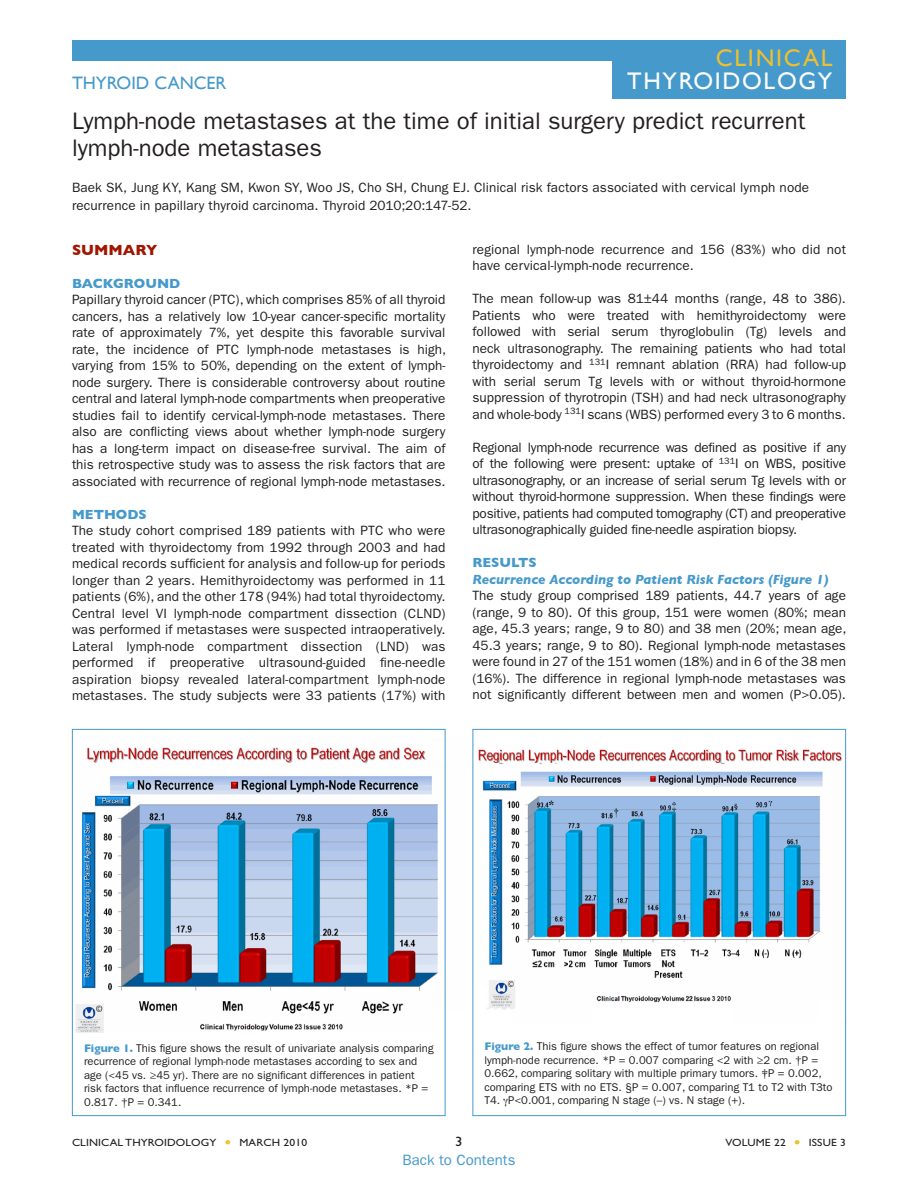
<style>
.page{position:relative;width:918px;height:1188px;background:#fff}
.page>*{position:absolute;margin:0;border:0;box-sizing:border-box;transform-origin:0 0}
.t1{font:24px/27px "ITC Franklin Gothic Std";color:#231f20}
.t2{font:24px/22.5px "Gill Sans";letter-spacing:.07em;color:#fff;text-align:right}
.Topic_Header{font:18px "Gill Sans";color:#4599cb}
.contents{font:15px "ITC Franklin Gothic Std";color:#4599cb}
.summary{font:700 15px "Gill Sans";color:#a01600}
.body_summary{font:13.5px/16.5px "ITC Franklin Gothic Std";letter-spacing:.01em;color:#231f20;text-align:justify}
.Full_reference{font:13.5px/18px "ITC Franklin Gothic Std";letter-spacing:.01em;color:#231f20}
.Body_Head_3{font:italic 700 13.5px "Gill Sans";color:#4599cb}
.Body_Head_2{font:700 13.5px "Gill Sans";color:#4599cb}
.t3{font:13.5px "Gill Sans Std";color:#231f20;scale:1.1 1}
.figure_note{font:11.25px/13.5px "ITC Franklin Gothic Std";color:#231f20}
.t4{font:10.5px "Gill Sans Std";letter-spacing:.01em;color:#231f20;scale:1.1 1}
.s1{color:#efc02d}
.s2{font-family:"Gill Sans";font-weight:700;color:#4599cb}
</style>
<div class="page">
<img style="left:75px;top:747px;width:363px;height:286px">
<img style="left:479px;top:744px;width:368px;height:279px">
<div style="left:72px;top:40px;width:774px;height:20px;background:#4599cb"></div>
<div style="left:612px;top:50px;width:234px;height:49px;background:#4599cb"></div>
<div style="left:72px;top:729px;width:374px;height:387px;border:1px solid #4599cb"></div>
<div style="left:472px;top:729px;width:374px;height:387px;border:1px solid #4599cb"></div>
<p class="t2" style="left:627px;top:46px;width:207px"><span class="s1">CLINICAL<br></span>THYROIDOLOGY</p>
<p class="Topic_Header" style="left:72px;top:72px;width:156px">THYROID CANCER</p>
<p class="t1" style="left:72px;top:108px;width:735px">Lymph-node metastases at the time of initial surgery predict recurrent lymph-node metastases</p>
<p class="Full_reference" style="left:72px;top:179px;width:739px">Baek SK, Jung KY, Kang SM, Kwon SY, Woo JS, Cho SH, Chung EJ. Clinical risk factors associated with cervical lymph node recurrence in papillary thyroid carcinoma. Thyroid 2010;20:147-52.</p>
<p class="summary" style="left:72px;top:241px;width:87px">SUMMARY</p>
<p class="Body_Head_2" style="left:72px;top:275px;width:110px">BACKGROUND</p>
<p class="body_summary" style="left:72px;top:292px;width:376px">Papillary thyroid cancer (PTC), which comprises 85% of all thyroid cancers, has a relatively low 10-year cancer-specific mortality rate of approximately 7%, yet despite this favorable survival rate, the incidence of PTC lymph-node metastases is high, varying from 15% to 50%, depending on the extent of lymph&shy;node surgery. There is considerable controversy about routine central and lateral lymph-node compartments when preoperative studies fail to identify cervical-lymph-node metastases. There also are conflicting views about whether lymph-node surgery has a long-term impact on disease-free survival. The aim of this retrospective study was to assess the risk factors that are associated with recurrence of regional lymph-node metastases.</p>
<p class="Body_Head_2" style="left:72px;top:506px;width:76px">METHODS</p>
<p class="body_summary" style="left:72px;top:523px;width:375px;text-align:left">The study cohort comprised 189 patients with PTC who were treated with thyroidectomy from 1992 through 2003 and had medical records sufficient for analysis and follow-up for periods longer than 2 years. Hemithyroidectomy was performed in 11 patients (6%), and the other 178 (94%) had total thyroidectomy.<br>Central level VI lymph-node compartment dissection (CLND) was performed if metastases were suspected intraoperatively.<br>Lateral lymph-node compartment dissection (LND) was performed if preoperative ultrasound-guided fine-needle aspiration biopsy revealed lateral-compartment lymph-node metastases. The study subjects were 33 patients (17%) with</p>
<p class="body_summary" style="left:472px;top:241px;width:375px">regional lymph-node recurrence and 156 (83%) who did not have cervical-lymph-node recurrence.</p>
<p class="body_summary" style="left:472px;top:291px;width:375px;text-align:left">The mean follow-up was 81±44 months (range, 48 to 386).<br>Patients who were treated with hemithyroidectomy were followed with serial serum thyroglobulin (Tg) levels and neck ultrasonography. The remaining patients who had total thyroidectomy and <sup>131</sup>I remnant ablation (RRA) had follow-up with serial serum Tg levels with or without thyroid-hormone suppression of thyrotropin (TSH) and had neck ultrasonography and whole-body <sup>131</sup>I scans (WBS) performed every 3 to 6 months.</p>
<p class="body_summary" style="left:472px;top:439px;width:375px">Regional lymph-node recurrence was defined as positive if any of the following were present: uptake of <sup>131</sup>I on WBS, positive ultrasonography, or an increase of serial serum Tg levels with or without thyroid-hormone suppression. When these findings were positive, patients had computed tomography (CT) and preoperative ultrasonographically guided fine-needle aspiration biopsy.</p>
<p class="Body_Head_2" style="left:472px;top:555px;width:66px">RESULTS</p>
<p class="Body_Head_3" style="left:472px;top:571px;width:357px">Recurrence According to Patient Risk Factors (Figure 1)</p>
<p class="body_summary" style="left:472px;top:588px;width:376px">The study group comprised 189 patients, 44. 7 years of age (range, 9 to 80). Of this group, 151 were women (80%; mean age, 45.3 years; range, 9 to 80) and 38 men (20%; mean age,</p>
<p class="body_summary" style="left:472px;top:637px;width:375px">45. 3 years; range, 9 to 80). Regional lymph-node metastases were found in 27 of the 151 women (18%) and in 6 of the 38 men (16%). The difference in regional lymph-node metastases was not significantly different between men and women (P&gt;0. 05).</p>
<p class="figure_note" style="left:84px;top:1041px;width:351px"><span class="s2">Figure 1.</span> This figure shows the result of univariate analysis comparing recurrence of regional lymph-node metastases according to sex and age (&lt;45 vs. ≥45 yr). There are no significant differences in patient risk factors that influence recurrence of lymph-node metastases. *P = 0.817. †P = 0.341.</p>
<p class="figure_note" style="left:484px;top:1040px;width:349px"><span class="s2">Figure 2.</span> This figure shows the effect of tumor features on regional lymph-node recurrence. *P = 0.007 comparing &lt;2 with ≥2 cm. †P = 0.662, comparing solitary with multiple primary tumors. ‡P = 0.002, comparing ETS with no ETS. §P = 0. 007, comparing T1 to T2 with T3to T4. P&lt;0. 001, comparing N stage (–) vs. N stage (+).</p>
<p class="t4" style="left:72px;top:1137px;width:215px">CLINICAL THYROIDOLOGY <span class="s1">●</span> MARCH 2010</p>
<p class="t3" style="left:455px;top:1134px;width:8px">3</p>
<p class="t4" style="left:726px;top:1137px;width:111px">VOLUME 22 <span class="s1">●</span> ISSUE 3</p>
<p class="contents" style="left:402px;top:1151px;width:115px">Back to Contents</p>
</div>
